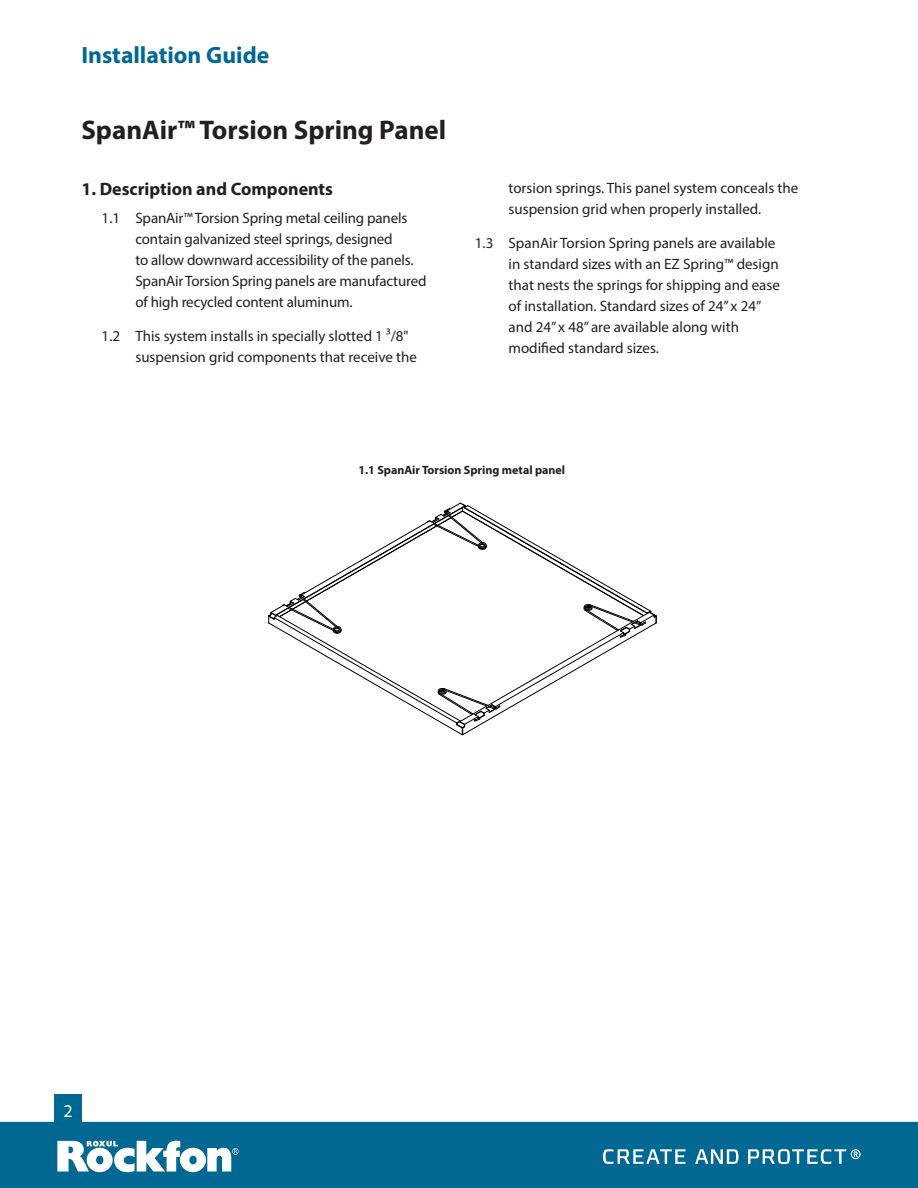
<style>
.page{position:relative;width:918px;height:1188px;background:#fff}
.page>*{position:absolute;margin:0;border:0;box-sizing:border-box;transform-origin:0 0}
.t1{font:700 27px "Myriad Pro";color:#231f20}
.t2{font:700 23.7px "Myriad Pro";color:#006892}
.t3{font:700 18px "Myriad Pro";color:#231f20}
.t4{font:18px "Myriad Pro";color:#fff}
.t5{font:15px/21px "Myriad Pro";color:#231f20}
.t6{font:700 12px "Myriad Pro";color:#231f20}
</style>
<div class="page">
<svg style="left:268px;top:502px;width:389px;height:233px"></svg>
<div style="left:0;top:1122px;width:918px;height:66px;background:#006892"></div>
<svg style="left:695px;top:1149px;width:43px;height:15px"></svg>
<svg style="left:748px;top:1149px;width:113px;height:15px"></svg>
<svg style="left:603px;top:1149px;width:83px;height:15px"></svg>
<svg style="left:57px;top:1141px;width:182px;height:31px"></svg>
<div style="left:54px;top:1095px;width:28px;height:30px;background:#006892"></div>
<h2 class="t2" style="left:81px;top:40px;width:189px">Installation Guide</h2>
<h1 class="t1" style="left:81px;top:113px;width:366px">SpanAir™ Torsion Spring Panel</h1>
<p class="t3" style="left:81px;top:177px;width:253px">1. Description and Components</p>
<p class="t5" style="left:135px;top:207px;width:293px;text-indent:-34px">1.1 SpanAir™ Torsion Spring metal ceiling panels contain galvanized steel springs, designed<br>to allow downward accessibility of the panels.<br>SpanAir Torsion Spring panels are manufactured of high recycled content aluminum.</p>
<p class="t5" style="left:135px;top:325px;width:283px;text-indent:-34px">1.2 This system installs in specially slotted 1 3/8" suspension grid components that receive the</p>
<p class="t5" style="left:509px;top:177px;width:291px">torsion springs. This panel system conceals the suspension grid when properly installed.</p>
<p class="t5" style="left:509px;top:232px;width:273px;text-indent:-34px">1.3 SpanAir Torsion Spring panels are available in standard sizes with an EZ Spring™ design that nests the springs for shipping and ease of installation. Standard sizes of 24” x 24” and 24” x 48” are available along with modified standard sizes.</p>
<p class="t6" style="left:359px;top:463px;width:208px">1.1 SpanAir Torsion Spring metal panel</p>
<p class="t4" style="left:64px;top:1099px;width:11px">2</p>
</div>
